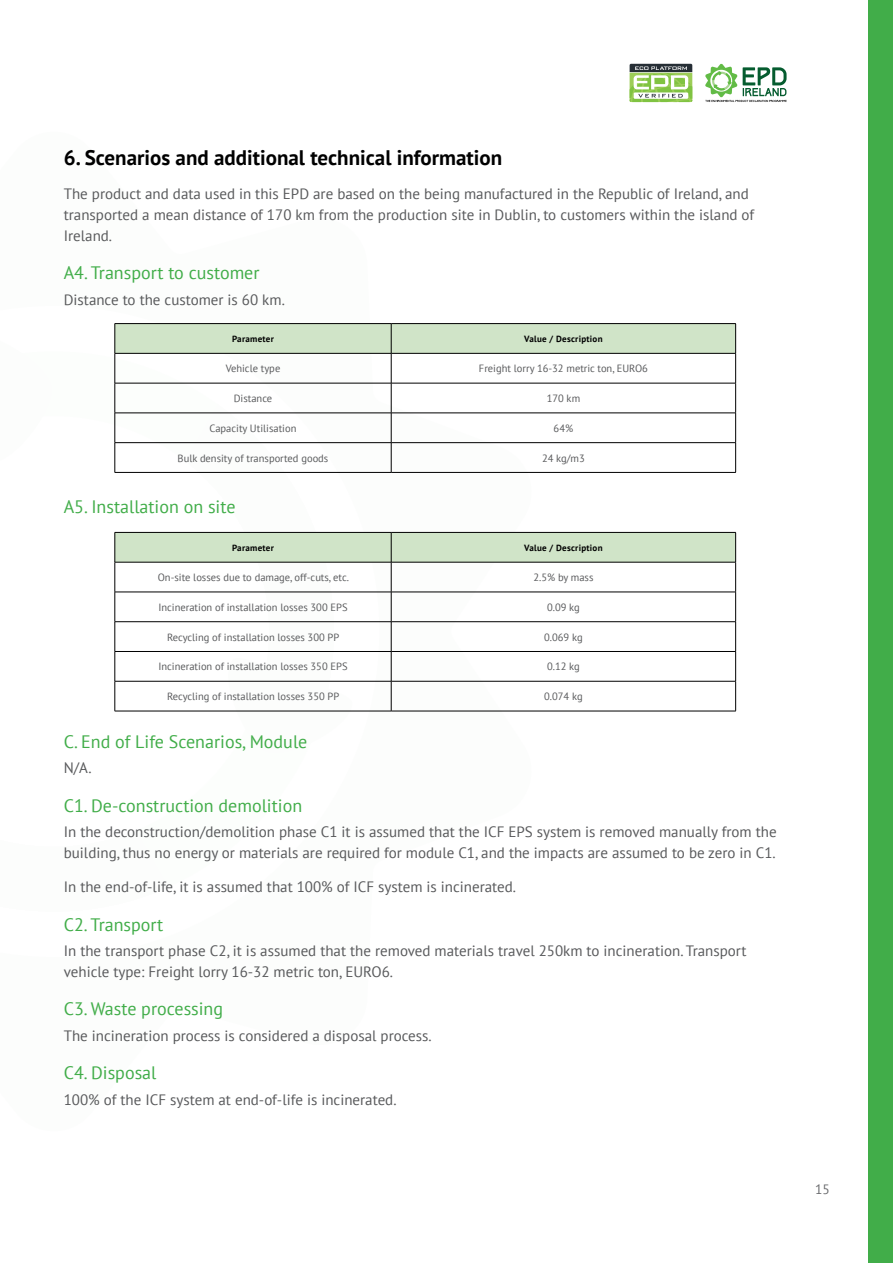
<style>
.page{position:relative;width:893px;height:1263px;background:#fff}
.page>*{position:absolute;margin:0;border:0;box-sizing:border-box;transform-origin:0 0}
.t1{font:700 21px "PT Sans";color:#000}
.t2{font:18px "PT Sans";color:#41ad49}
.t3{font:15px/21px "PT Sans";color:#58595b}
.t4{font:13.5px "PT Sans";color:#696a6d}
.t5{font:10.5px "PT Sans";color:#58595b}
.t6{font:700 9px "PT Sans";letter-spacing:.03em;color:#000}
</style>
<div class="page">
<div style="left:868px;top:0;width:25px;height:1263px;background:#41ad49"></div>
<svg style="left:114px;top:323px;width:426px;height:389px"></svg>
<svg style="left:705px;top:64px;width:82px;height:38px"></svg>
<svg style="left:630px;top:64px;width:62px;height:38px"></svg>
<hr style="left:115px;top:383px;width:276px;height:1px;background:#000">
<hr style="left:391px;top:383px;width:345px;height:1px;background:#000">
<hr style="left:115px;top:413px;width:276px;height:1px;background:#000">
<hr style="left:391px;top:413px;width:345px;height:1px;background:#000">
<hr style="left:115px;top:442px;width:276px;height:1px;background:#000">
<hr style="left:391px;top:442px;width:345px;height:1px;background:#000">
<hr style="left:115px;top:472px;width:276px;height:1px;background:#000">
<hr style="left:391px;top:472px;width:345px;height:1px;background:#000">
<hr style="left:115px;top:353px;width:1px;height:30px;background:#000">
<hr style="left:735px;top:353px;width:1px;height:30px;background:#000">
<hr style="left:115px;top:383px;width:1px;height:30px;background:#000">
<hr style="left:735px;top:383px;width:1px;height:30px;background:#000">
<svg style="left:115px;top:413px;width:1px;height:59px"></svg>
<svg style="left:735px;top:413px;width:1px;height:59px"></svg>
<hr style="left:115px;top:323px;width:276px;height:1px;background:#000">
<hr style="left:391px;top:323px;width:345px;height:1px;background:#000">
<svg style="left:115px;top:324px;width:621px;height:29px;background:#cde1c5"></svg>
<hr style="left:115px;top:353px;width:276px;height:1px;background:#000">
<hr style="left:391px;top:353px;width:345px;height:1px;background:#000">
<hr style="left:391px;top:353px;width:1px;height:30px;background:#000">
<hr style="left:391px;top:383px;width:1px;height:30px;background:#000">
<svg style="left:391px;top:413px;width:1px;height:59px"></svg>
<hr style="left:115px;top:592px;width:276px;height:1px;background:#000">
<hr style="left:391px;top:592px;width:345px;height:1px;background:#000">
<hr style="left:115px;top:621px;width:276px;height:1px;background:#000">
<hr style="left:391px;top:621px;width:345px;height:1px;background:#000">
<hr style="left:115px;top:651px;width:276px;height:1px;background:#000">
<hr style="left:391px;top:651px;width:345px;height:1px;background:#000">
<hr style="left:115px;top:681px;width:276px;height:1px;background:#000">
<hr style="left:391px;top:681px;width:345px;height:1px;background:#000">
<hr style="left:115px;top:711px;width:276px;height:1px;background:#000">
<hr style="left:391px;top:711px;width:345px;height:1px;background:#000">
<hr style="left:115px;top:562px;width:1px;height:30px;background:#000">
<hr style="left:735px;top:562px;width:1px;height:30px;background:#000">
<svg style="left:115px;top:592px;width:1px;height:89px"></svg>
<svg style="left:735px;top:592px;width:1px;height:89px"></svg>
<hr style="left:115px;top:681px;width:1px;height:30px;background:#000">
<hr style="left:735px;top:681px;width:1px;height:30px;background:#000">
<svg style="left:115px;top:532px;width:621px;height:30px;background:#c6d9bf"></svg>
<hr style="left:115px;top:562px;width:276px;height:1px;background:#000">
<hr style="left:391px;top:562px;width:345px;height:1px;background:#000">
<hr style="left:391px;top:562px;width:1px;height:30px;background:#000">
<svg style="left:391px;top:592px;width:1px;height:89px"></svg>
<hr style="left:391px;top:681px;width:1px;height:30px;background:#000">
<h1 class="t1" style="left:64px;top:144px;width:440px">6. Scenarios and additional technical information</h1>
<p class="t3" style="left:64px;top:183px;width:692px">The product and data used in this EPD are based on the being manufactured in the Republic of Ireland, and transported a mean distance of 170 km from the production site in Dublin, to customers within the island of<br>Ireland.</p>
<p class="t2" style="left:64px;top:261px;width:197px">A4. Transport to customer</p>
<p class="t3" style="left:64px;top:288px;width:223px">Distance to the customer is 60 km.</p>
<p class="t6" style="left:232px;top:333px;width:43px">Parameter</p>
<p class="t6" style="left:524px;top:333px;width:80px">Value / Description</p>
<p class="t5" style="left:226px;top:362px;width:56px">Vehicle type</p>
<p class="t5" style="left:479px;top:362px;width:170px">Freight lorry 16-32 metric ton, EURO6</p>
<p class="t5" style="left:234px;top:392px;width:40px">Distance</p>
<p class="t5" style="left:547px;top:392px;width:35px">170 km</p>
<p class="t5" style="left:210px;top:421px;width:88px">Capacity Utilisation</p>
<p class="t5" style="left:554px;top:421px;width:21px">64%</p>
<p class="t5" style="left:178px;top:451px;width:152px">Bulk density of transported goods</p>
<p class="t5" style="left:542px;top:451px;width:44px">24 kg/m3</p>
<p class="t2" style="left:64px;top:496px;width:173px">A5. Installation on site</p>
<p class="t6" style="left:232px;top:542px;width:43px">Parameter</p>
<p class="t6" style="left:524px;top:542px;width:80px">Value / Description</p>
<p class="t5" style="left:158px;top:571px;width:193px">On-site losses due to damage, off-cuts, etc.</p>
<p class="t5" style="left:533px;top:571px;width:62px">2.5% by mass</p>
<p class="t5" style="left:158px;top:600px;width:191px">Incineration of installation losses 300 EPS</p>
<p class="t5" style="left:547px;top:600px;width:34px">0.09 kg</p>
<p class="t5" style="left:167px;top:630px;width:174px">Recycling of installation losses 300 PP</p>
<p class="t5" style="left:544px;top:630px;width:40px">0.069 kg</p>
<p class="t5" style="left:158px;top:660px;width:191px">Incineration of installation losses 350 EPS</p>
<p class="t5" style="left:547px;top:660px;width:34px">0.12 kg</p>
<p class="t5" style="left:167px;top:690px;width:174px">Recycling of installation losses 350 PP</p>
<p class="t5" style="left:544px;top:690px;width:40px">0.074 kg</p>
<p class="t2" style="left:64px;top:730px;width:245px">C. End of Life Scenarios, Module</p>
<p class="t3" style="left:64px;top:757px;width:29px">N/A.</p>
<p class="t2" style="left:64px;top:794px;width:240px">C1. De-construction demolition</p>
<p class="t3" style="left:64px;top:821px;width:714px">In the deconstruction/demolition phase C1 it is assumed that the ICF EPS system is removed manually from the building, thus no energy or materials are required for module C1, and the impacts are assumed to be zero in C1.</p>
<p class="t3" style="left:64px;top:876px;width:454px">In the end-of-life, it is assumed that 100% of ICF system is incinerated.</p>
<p class="t2" style="left:64px;top:913px;width:101px">C2. Transport</p>
<p class="t3" style="left:64px;top:940px;width:684px">In the transport phase C2, it is assumed that the removed materials travel 250km to incineration. Transport vehicle type: Freight lorry 16-32 metric ton, EURO6.</p>
<p class="t2" style="left:64px;top:997px;width:161px">C3. Waste processing</p>
<p class="t3" style="left:64px;top:1024px;width:369px">The incineration process is considered a disposal process.</p>
<p class="t2" style="left:64px;top:1061px;width:94px">C4. Disposal</p>
<p class="t3" style="left:64px;top:1088px;width:334px">100% of the ICF system at end-of-life is incinerated.</p>
<p class="t4" style="left:815px;top:1181px;width:16px">15</p>
</div>
